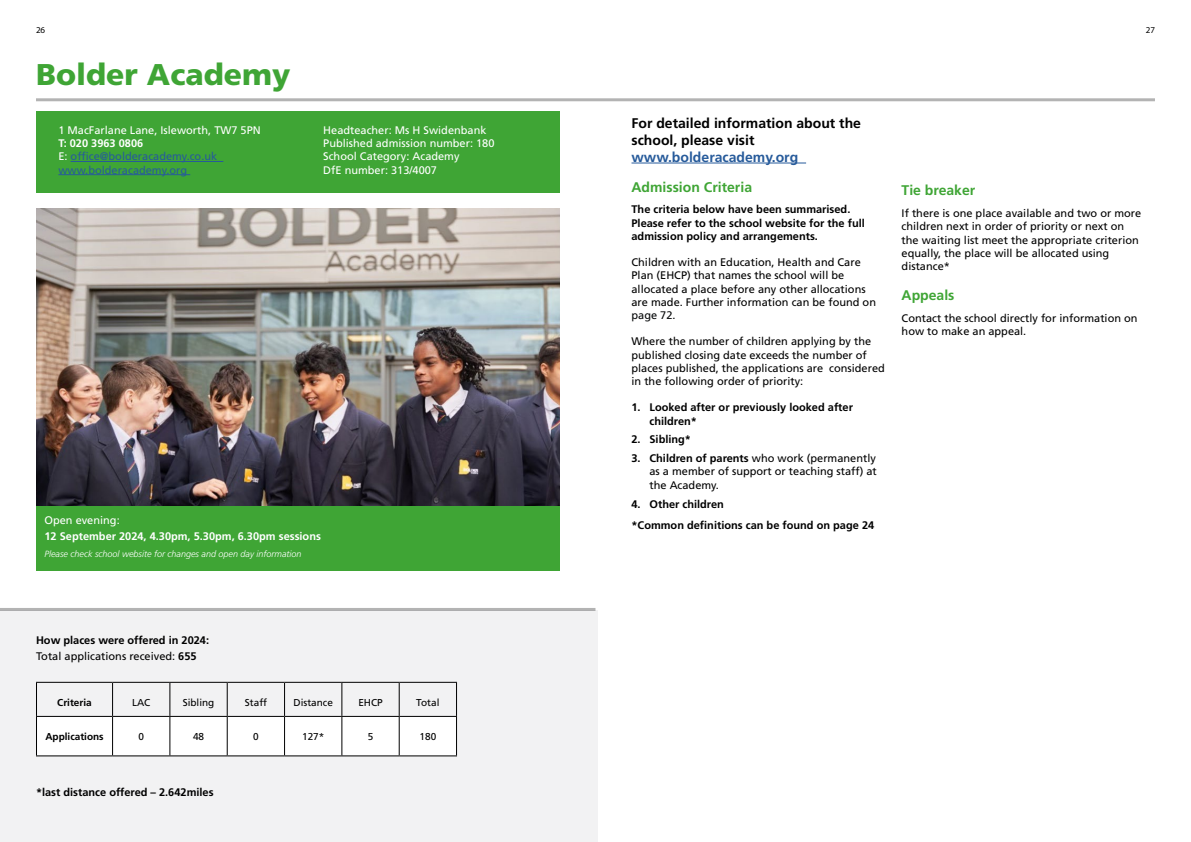
<style>
.page{position:relative;width:1191px;height:842px;background:#fff}
.page>*{position:absolute;margin:0;border:0;box-sizing:border-box;transform-origin:0 0}
.t1{font:900 30px "Frutiger LT Std";color:#3fa535}
.t2{font:700 14px/16.8px "Frutiger LT Std";color:#000}
.t3{font:700 14px "Frutiger LT Std";color:#3fa535}
.t4{font:700 14px "Frutiger LT Std";color:#275b9b}
.t5{font:11px/13.2px "Frutiger LT Std";color:#000}
.t6{font:700 11px/13.2px "Frutiger LT Std";color:#000}
.t7{font:11px/13.2px "Frutiger LT Std";color:#fff}
.t8{font:11px/13.2px "Frutiger LT Std";color:#275b9b}
.t9{font:700 11px "Frutiger LT Std";color:#fff}
.t10{font:11px "Frutiger LT Std";color:#050708}
.t11{font:10px "Frutiger LT Std";color:#000}
.t12{font:700 10px "Frutiger LT Std";color:#000}
.t13{font:italic 300 9px "Frutiger LT Std";color:#fff}
.t14{font:9px "Myriad Pro";color:#000}
.s1{font-weight:700;color:#fff}
.s2{color:#fff}
.s3{font-weight:700}
.s4{font-weight:400}
</style>
<div class="page">
<div style="left:36px;top:111px;width:523px;height:81px;background:#3fa535"></div>
<div style="left:0;top:611px;width:597px;height:231px;background:#f2f2f3"></div>
<hr style="left:71px;top:161px;width:152px;height:1px;background:#275b9b">
<hr style="left:58px;top:174px;width:132px;height:1px;background:#275b9b">
<hr style="left:0;top:608px;width:595px;height:3px;background:#000">
<hr style="left:36px;top:98px;width:1119px;height:3px;background:#000">
<hr style="left:631px;top:163px;width:175px;height:1px;background:#275b9b">
<div style="left:38px;top:717px;width:418px;height:38px;background:#fff"></div>
<hr style="left:36px;top:682px;width:77px;height:1px;background:#000">
<hr style="left:36px;top:683px;width:1px;height:33px;background:#000">
<hr style="left:113px;top:682px;width:57px;height:1px;background:#000">
<hr style="left:112px;top:683px;width:1px;height:33px;background:#000">
<hr style="left:170px;top:682px;width:57px;height:1px;background:#000">
<hr style="left:169px;top:683px;width:1px;height:33px;background:#000">
<hr style="left:227px;top:682px;width:57px;height:1px;background:#000">
<hr style="left:227px;top:683px;width:1px;height:33px;background:#000">
<hr style="left:284px;top:682px;width:58px;height:1px;background:#000">
<hr style="left:284px;top:683px;width:1px;height:33px;background:#000">
<hr style="left:342px;top:682px;width:57px;height:1px;background:#000">
<hr style="left:341px;top:683px;width:1px;height:33px;background:#000">
<hr style="left:399px;top:682px;width:58px;height:1px;background:#000">
<hr style="left:399px;top:683px;width:1px;height:33px;background:#000">
<hr style="left:456px;top:683px;width:1px;height:33px;background:#000">
<hr style="left:36px;top:716px;width:77px;height:1px;background:#000">
<hr style="left:36px;top:717px;width:1px;height:38px;background:#000">
<hr style="left:113px;top:716px;width:57px;height:1px;background:#000">
<hr style="left:112px;top:717px;width:1px;height:38px;background:#000">
<hr style="left:170px;top:716px;width:57px;height:1px;background:#000">
<hr style="left:169px;top:717px;width:1px;height:38px;background:#000">
<hr style="left:227px;top:716px;width:57px;height:1px;background:#000">
<hr style="left:227px;top:717px;width:1px;height:38px;background:#000">
<hr style="left:284px;top:716px;width:58px;height:1px;background:#000">
<hr style="left:284px;top:717px;width:1px;height:38px;background:#000">
<hr style="left:342px;top:716px;width:57px;height:1px;background:#000">
<hr style="left:341px;top:717px;width:1px;height:38px;background:#000">
<hr style="left:399px;top:716px;width:58px;height:1px;background:#000">
<hr style="left:399px;top:717px;width:1px;height:38px;background:#000">
<hr style="left:456px;top:717px;width:1px;height:38px;background:#000">
<hr style="left:36px;top:755px;width:77px;height:1px;background:#000">
<hr style="left:113px;top:755px;width:57px;height:1px;background:#000">
<hr style="left:170px;top:755px;width:57px;height:1px;background:#000">
<hr style="left:227px;top:755px;width:57px;height:1px;background:#000">
<hr style="left:284px;top:755px;width:58px;height:1px;background:#000">
<hr style="left:342px;top:755px;width:57px;height:1px;background:#000">
<hr style="left:399px;top:755px;width:58px;height:1px;background:#000">
<img style="left:36px;top:208px;width:523px;height:298px">
<div style="left:36px;top:506px;width:523px;height:65px;background:#3fa535"></div>
<p class="t14" style="left:36px;top:24px;width:11px">26</p>
<p class="t14" style="left:1145px;top:24px;width:11px">27</p>
<h1 class="t1" style="left:36px;top:56px;width:256px">Bolder Academy</h1>
<p class="t7" style="left:58px;top:124px;width:204px">1 MacFarlane Lane, Isleworth, TW7 5PN</p>
<p class="t8" style="left:58px;top:137px;width:160px"><span class="s1">T: 020 3963 0806<br></span><span class="s2">E:</span> office@bolderacademy.co.uk www.bolderacademy.org</p>
<p class="t2" style="left:631px;top:115px;width:231px">For detailed information about the school, please visit</p>
<p class="t4" style="left:631px;top:149px;width:168px">www.bolderacademy.org</p>
<p class="t3" style="left:631px;top:179px;width:122px">Admission Criteria</p>
<p class="t6" style="left:631px;top:203px;width:235px">The criteria below have been summarised.<br>Please refer to the school website for the full admission policy and arrangements.</p>
<p class="t5" style="left:631px;top:256px;width:246px">Children with an Education, Health and Care Plan (EHCP) that names the school will be allocated a place before any other allocations are made. Further information can be found on</p>
<p class="t10" style="left:631px;top:309px;width:46px">page 72.</p>
<p class="t5" style="left:631px;top:335px;width:255px">Where the number of children applying by the published closing date exceeds the number of places published, the applications are considered in the following order of priority:</p>
<p class="t6" style="left:649px;top:401px;width:205px;text-indent:-18px">1. Looked after or previously looked after children*</p>
<p class="t6" style="left:631px;top:433px;width:61px">2. Sibling*</p>
<p class="t5" style="left:649px;top:452px;width:229px;text-align:justify;text-indent:-18px"><span class="s3">3. Children of parents</span> who work (permanently as a member of support or teaching staff) at the Academy.</p>
<p class="t6" style="left:631px;top:493px;width:244px;line-height:21.7px">4. Other children<br>*Common definitions can be found on page 24</p>
<p class="t7" style="left:323px;top:124px;width:173px">Headteacher: Ms H Swidenbank<br>Published admission number: 180<br>School Category: Academy<br>DfE number: 313/4007</p>
<p class="t3" style="left:901px;top:182px;width:75px">Tie breaker</p>
<p class="t5" style="left:901px;top:207px;width:241px">If there is one place available and two or more children next in order of priority or next on the waiting list meet the appropriate criterion equally, the place will be allocated using distance*</p>
<p class="t3" style="left:901px;top:287px;width:54px">Appeals</p>
<p class="t5" style="left:901px;top:311px;width:237px">Contact the school directly for information on how to make an appeal.</p>
<p class="t7" style="left:45px;top:514px;width:77px">Open evening:</p>
<p class="t9" style="left:45px;top:530px;width:278px">12 September 2024, 4.30pm, 5.30pm, 6.30pm sessions</p>
<p class="t13" style="left:45px;top:548px;width:259px">Please check school website for changes and open day information</p>
<p class="t6" style="left:36px;top:633px;width:175px;line-height:16px">How places were offered in 2024:<br><span class="s4">Total applications received:</span> 655</p>
<p class="t12" style="left:57px;top:696px;width:36px">Criteria</p>
<p class="t11" style="left:132px;top:696px;width:20px">LAC</p>
<p class="t11" style="left:183px;top:696px;width:33px">Sibling</p>
<p class="t11" style="left:245px;top:696px;width:24px">Staff</p>
<p class="t11" style="left:293px;top:696px;width:41px">Distance</p>
<p class="t11" style="left:358px;top:696px;width:26px">EHCP</p>
<p class="t11" style="left:416px;top:696px;width:25px">Total</p>
<p class="t12" style="left:45px;top:730px;width:60px">Applications</p>
<p class="t11" style="left:138px;top:730px;width:7px">0</p>
<p class="t11" style="left:193px;top:730px;width:13px">48</p>
<p class="t11" style="left:253px;top:730px;width:7px">0</p>
<p class="t11" style="left:302px;top:730px;width:24px">127*</p>
<p class="t11" style="left:368px;top:730px;width:7px">5</p>
<p class="t11" style="left:419px;top:730px;width:18px">180</p>
<p class="t6" style="left:36px;top:786px;width:179px">*last distance offered – 2.642miles</p>
</div>
